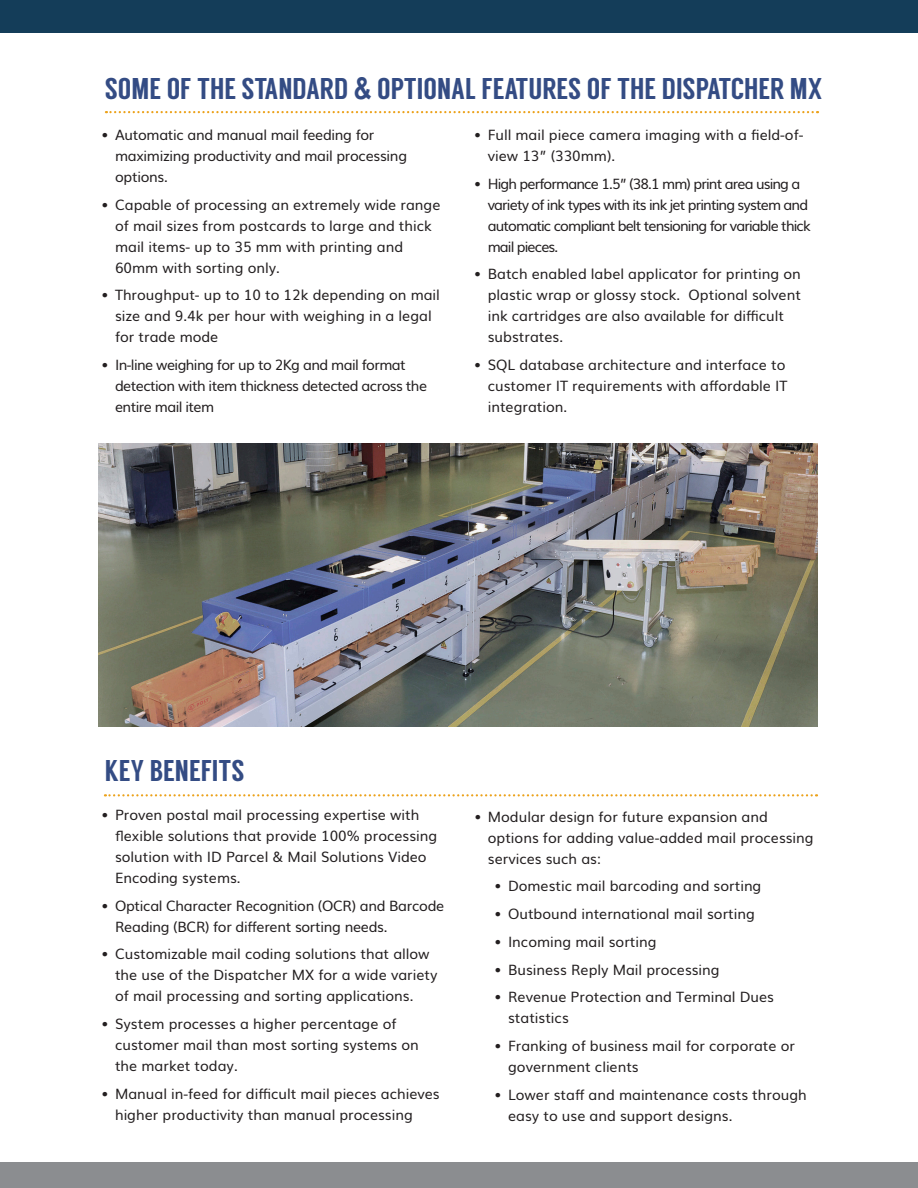
<style>
.page{position:relative;width:918px;height:1188px;background:#fff}
.page>*{position:absolute;margin:0;border:0;box-sizing:border-box;transform-origin:0 0}
.Subheadlines{font:30px "Langdon";color:#344c84}
.t1{font:14.25px/21px "Muli";color:#231f20}
.t2{font:14.25px/21px "Muli";letter-spacing:-.02em;color:#231f20}
.t3{font:14.25px/21px "Muli";letter-spacing:-.06em;color:#231f20}
.t4{font:14.25px/21px "Muli";letter-spacing:-.04em;color:#231f20}
.s1{font-family:"Arial Narrow";font-weight:700}
</style>
<div class="page">
<svg style="left:106px;top:111px;width:712px;height:2px"></svg>
<svg style="left:105px;top:794px;width:712px;height:2px"></svg>
<img style="left:98px;top:444px;width:719px;height:283px">
<div style="left:0;top:0;width:918px;height:32px;background:#143d59"></div>
<div style="left:0;top:1162px;width:918px;height:26px;background:#8b8d90"></div>
<p class="Subheadlines" style="left:105px;top:71px;width:719px">SOME OF THE STANDARD <span class="s1">&amp;</span> OPTIONAL FEATURES OF THE DISPATCHER MX</p>
<p class="t2" style="left:115px;top:123px;width:294px;text-indent:-14px">• Automatic and manual mail feeding for maximizing productivity and mail processing options.</p>
<p class="t1" style="left:115px;top:193px;width:327px;text-indent:-14px">• Capable of processing an extremely wide range of mail sizes from postcards to large and thick mail items- up to 35 mm with printing and 60mm with sorting only.</p>
<p class="t1" style="left:115px;top:284px;width:326px;text-indent:-14px">• Throughput- up to 10 to 12k depending on mail size and 9.4k per hour with weighing in a legal for trade mode</p>
<p class="t4" style="left:115px;top:353px;width:314px;text-indent:-14px">• In-line weighing for up to 2Kg and mail format detection with item thickness detected across the entire mail item</p>
<p class="t1" style="left:488px;top:123px;width:317px;text-indent:-14px">• Full mail piece camera imaging with a field-of&shy;view 13” (330mm).</p>
<p class="t3" style="left:488px;top:172px;width:325px;text-indent:-14px">• High performance 1.5” (38.1 mm) print area using a variety of ink types with its ink jet printing system and automatic compliant belt tensioning for variable thick mail pieces.</p>
<p class="t1" style="left:488px;top:263px;width:315px;text-indent:-14px">• Batch enabled label applicator for printing on plastic wrap or glossy stock. Optional solvent ink cartridges are also available for difficult substrates.</p>
<p class="t1" style="left:488px;top:353px;width:301px;text-indent:-14px">• SQL database architecture and interface to customer IT requirements with affordable IT integration.</p>
<p class="Subheadlines" style="left:105px;top:753px;width:141px">KEY BENEFITS</p>
<p class="t1" style="left:115px;top:803px;width:324px;text-indent:-14px">• Proven postal mail processing expertise with flexible solutions that provide 100% processing solution with ID Parcel &amp; Mail Solutions Video Encoding systems.</p>
<p class="t2" style="left:115px;top:894px;width:331px;text-indent:-14px">• Optical Character Recognition (OCR) and Barcode<br>Reading (BCR) for different sorting needs.</p>
<p class="t1" style="left:115px;top:943px;width:324px;text-indent:-14px">• Customizable mail coding solutions that allow the use of the Dispatcher MX for a wide variety of mail processing and sorting applications.</p>
<p class="t1" style="left:115px;top:1012px;width:305px;text-indent:-14px">• System processes a higher percentage of customer mail than most sorting systems on the market today.</p>
<p class="t1" style="left:115px;top:1082px;width:326px;text-indent:-14px">• Manual in-feed for difficult mail pieces achieves higher productivity than manual processing</p>
<p class="t1" style="left:488px;top:805px;width:327px;text-indent:-14px">• Modular design for future expansion and options for adding value-added mail processing services such as:</p>
<p class="t1" style="left:495px;top:875px;width:268px">• Domestic mail barcoding and sorting</p>
<p class="t1" style="left:495px;top:902px;width:262px">• Outbound international mail sorting</p>
<p class="t1" style="left:495px;top:930px;width:164px">• Incoming mail sorting</p>
<p class="t1" style="left:495px;top:958px;width:227px">• Business Reply Mail processing</p>
<p class="t1" style="left:508px;top:986px;width:267px;text-indent:-14px">• Revenue Protection and Terminal Dues statistics</p>
<p class="t1" style="left:508px;top:1034px;width:289px;text-indent:-14px">• Franking of business mail for corporate or government clients</p>
<p class="t1" style="left:508px;top:1083px;width:300px;text-indent:-14px">• Lower staff and maintenance costs through easy to use and support designs.</p>
</div>
